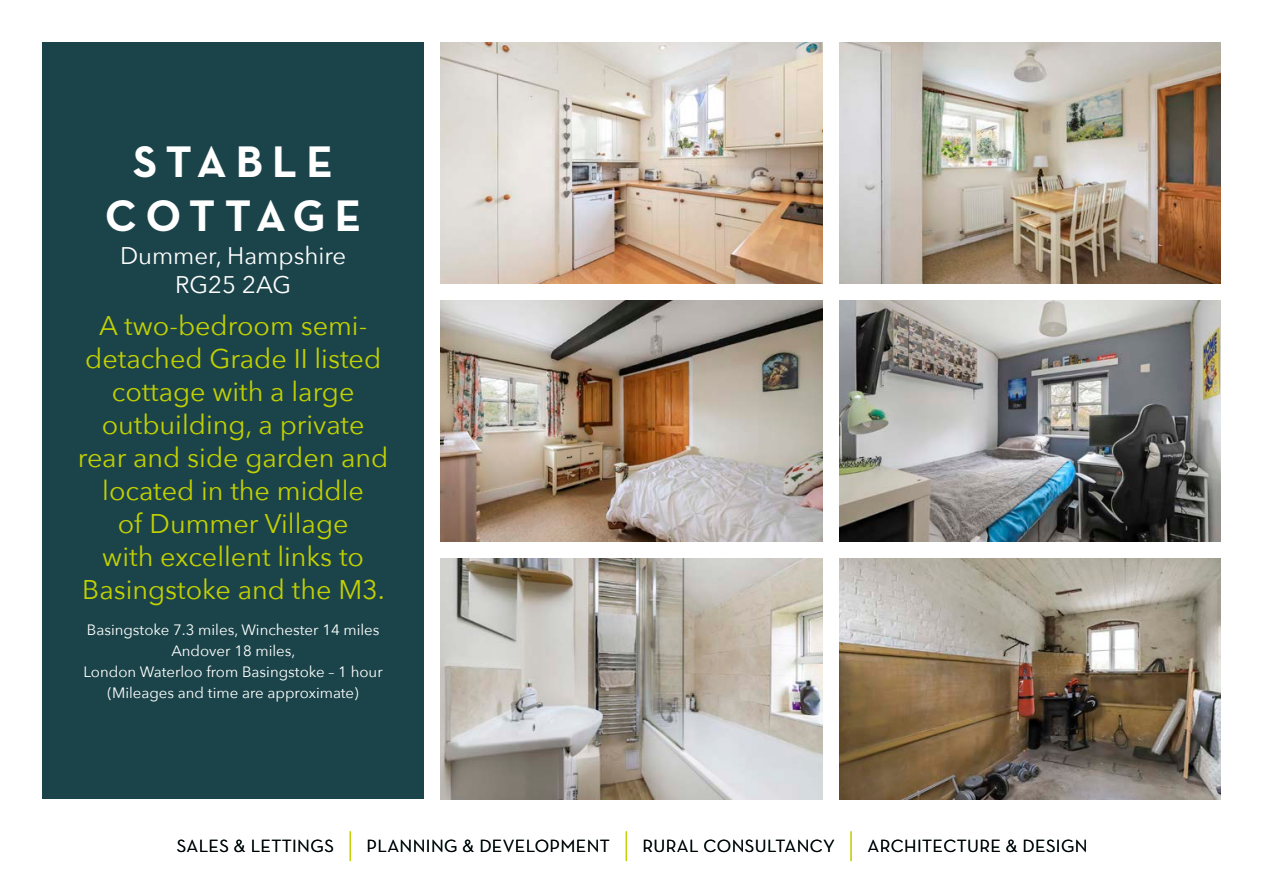
<style>
.page{position:relative;width:1263px;height:893px;background:#fff}
.page>*{position:absolute;margin:0;border:0;box-sizing:border-box;transform-origin:0 0}
.t1{font:700 45px/54px "Neutraface Text";letter-spacing:.19em;color:#fff;text-align:center}
.t2{font:27px/33px "Avenir Next";color:#c3d100;text-align:center}
.t3{font:24px/28.8px "Avenir Next";color:#fff;text-align:center}
.t4{font:18px "Neutraface Text";letter-spacing:.02em;color:#000}
.t5{font:15px/21px "Avenir Next";color:#fff;text-align:center}
</style>
<div class="page">
<hr style="left:350px;top:831px;width:1px;height:30px;background:#c3d100">
<hr style="left:626px;top:831px;width:1px;height:30px;background:#c3d100">
<hr style="left:850px;top:831px;width:2px;height:30px;background:#c3d100">
<div style="left:43px;top:43px;width:381px;height:756px;background:#1b444a"></div>
<img style="left:839px;top:300px;width:381px;height:241px">
<img style="left:441px;top:43px;width:381px;height:240px">
<img style="left:839px;top:43px;width:381px;height:240px">
<img style="left:441px;top:300px;width:381px;height:241px">
<img style="left:441px;top:558px;width:381px;height:241px">
<img style="left:839px;top:558px;width:381px;height:241px">
<h1 class="t1" style="left:105px;top:135px;width:258px">STABLE<br>COTTAGE</h1>
<p class="t3" style="left:120px;top:241px;width:228px">Dummer, Hampshire<br>RG25 2AG</p>
<p class="t2" style="left:78px;top:308px;width:312px">A two-bedroom semi&shy;detached Grade II listed cottage with a large outbuilding, a private rear and side garden and located in the middle<br>of Dummer Village<br>with excellent links to<br>Basingstoke and the M3.</p>
<p class="t5" style="left:84px;top:619px;width:301px">Basingstoke 7.3 miles, Winchester 14 miles Andover 18 miles,<br>London Waterloo from Basingstoke – 1 hour (Mileages and time are approximate)</p>
<p class="t4" style="left:177px;top:834px;width:159px">SALES &amp; LETTINGS</p>
<p class="t4" style="left:367px;top:834px;width:245px">PLANNING &amp; DEVELOPMENT</p>
<p class="t4" style="left:643px;top:834px;width:194px">RURAL CONSULTANCY</p>
<p class="t4" style="left:867px;top:834px;width:222px">ARCHITECTURE &amp; DESIGN</p>
</div>
